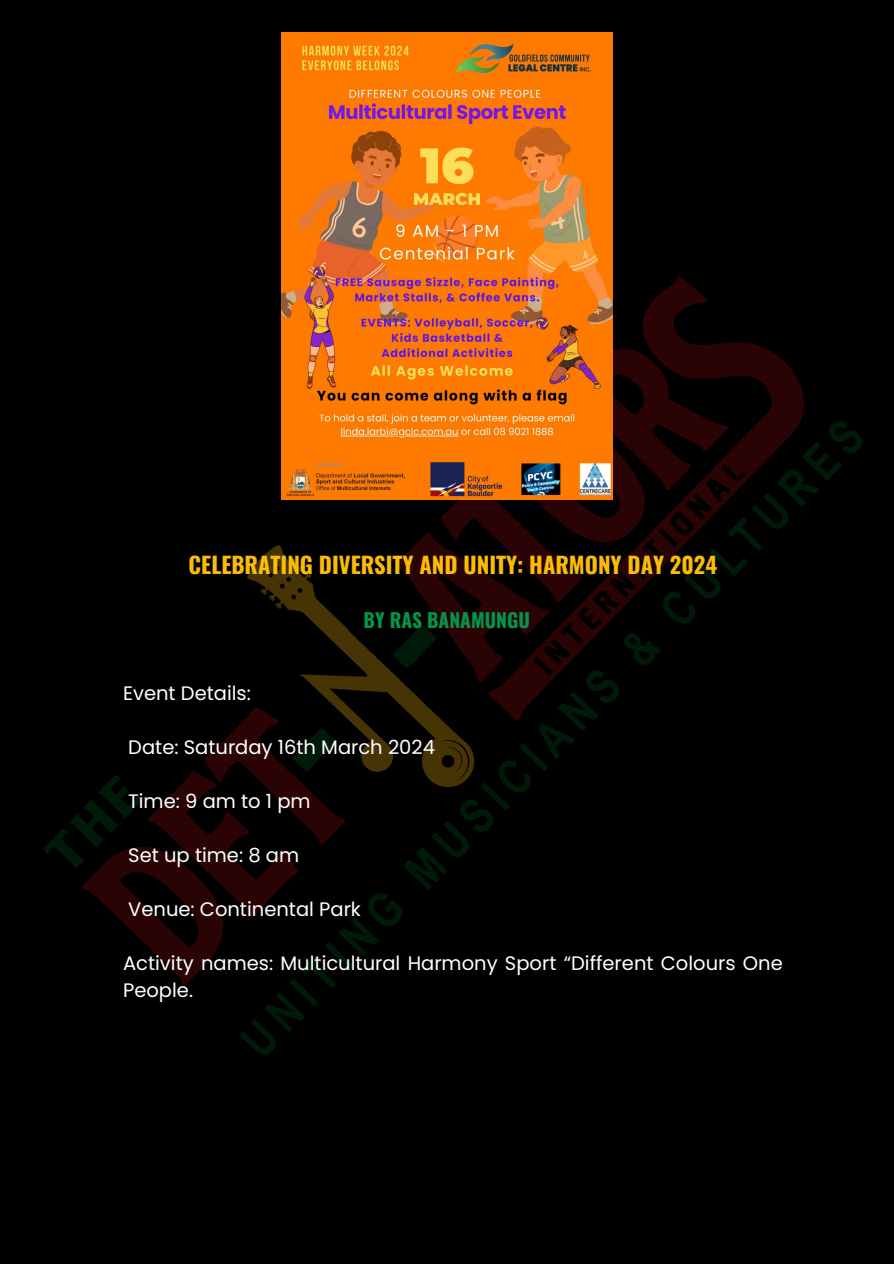
<style>
.page{position:relative;width:894px;height:1264px;background:#fff}
.page>*{position:absolute;margin:0;border:0;box-sizing:border-box;transform-origin:0 0}
.t1{font:700 22.5px "Oswald";color:#fbbc04}
.t2{font:19.5px/27px "Poppins";color:#fff}
.t3{font:700 19.5px "Oswald";color:#04944b}
</style>
<div class="page">
<img style="left:0;top:0;width:893px;height:1263px">
<img style="left:281px;top:32px;width:331px;height:467px">
<p class="t1" style="left:188px;top:547px;width:530px">CELEBRATING DIVERSITY AND UNITY: HARMONY DAY 2024</p>
<p class="t3" style="left:363px;top:604px;width:168px">BY RAS BANAMUNGU</p>
<h1 class="t2" style="left:123px;top:679px;width:129px">Event Details:</h1>
<h2 class="t2" style="left:128px;top:733px;width:308px">Date: Saturday 16th March 2024</h2>
<p class="t2" style="left:128px;top:787px;width:184px">Time: 9 am to 1 pm</p>
<p class="t2" style="left:128px;top:841px;width:172px">Set up time: 8 am</p>
<p class="t2" style="left:128px;top:895px;width:234px">Venue: Continental Park</p>
<p class="t2" style="left:123px;top:949px;width:661px">Activity names: Multicultural Harmony Sport “Different Colours One<br>People.</p>
</div>
